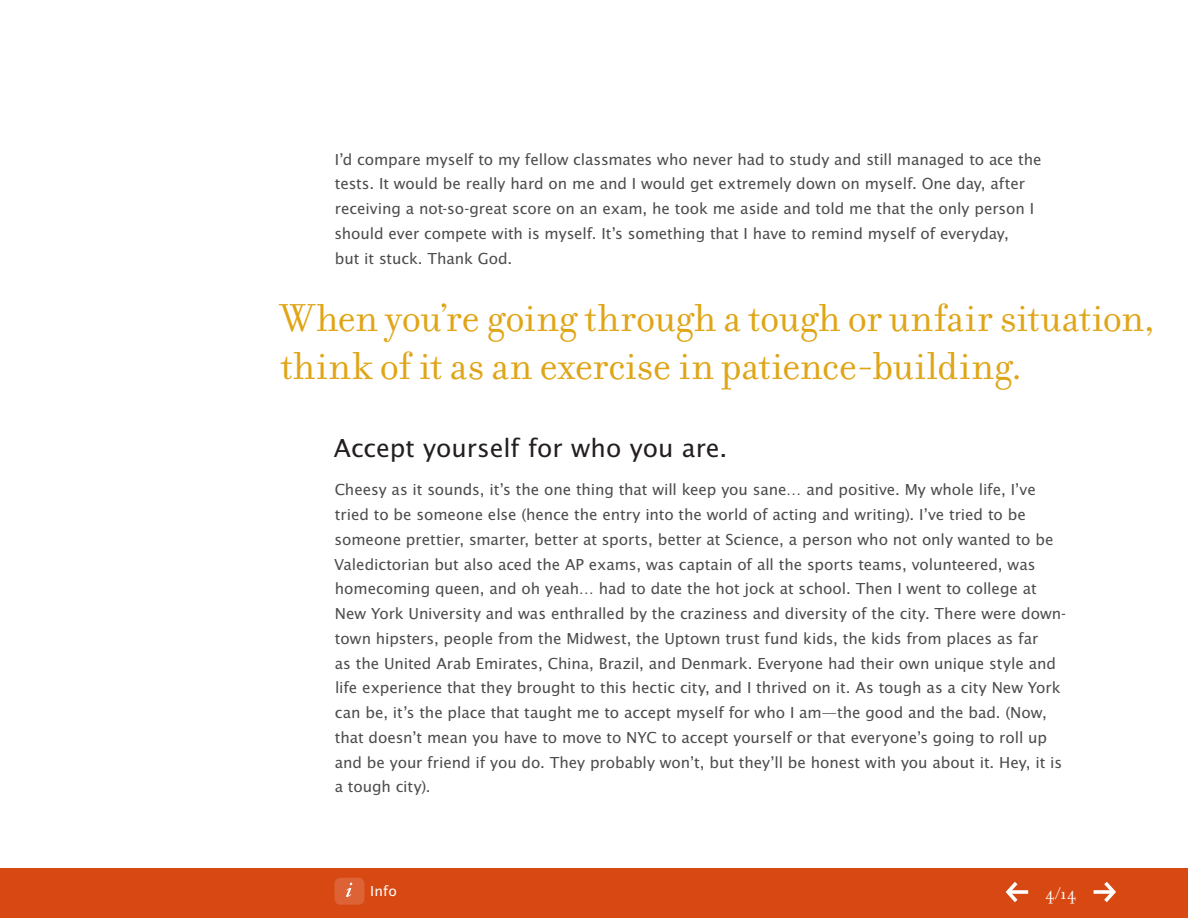
<style>
.page{position:relative;width:1188px;height:918px;background:#fff}
.page>*{position:absolute;margin:0;border:0;box-sizing:border-box;transform-origin:0 0}
.t1{font:42px/48px "Filosofia OT";letter-spacing:-.005em;color:#dfa516}
.t2{font:27px "Lucida Sans EFOP";color:#231f20}
.t3{font:18px "Filosofia OT";color:#fff}
.t4{font:16.5px/24.8px "Lucida Sans EFOP";letter-spacing:-.005em;color:#4b4c4d}
.t5{font:15px "Lucida Sans EFOP";color:#fff}
</style>
<div class="page">
<div style="left:0;top:869px;width:1188px;height:49px;background:#d74812"></div>
<div style="left:334px;top:878px;width:30px;height:27px;background:#dd6336;border-radius:6px"></div>
<svg style="left:346px;top:883px;width:6px;height:14px"></svg>
<svg style="left:1006px;top:882px;width:22px;height:20px"></svg>
<svg style="left:1094px;top:882px;width:22px;height:20px"></svg>
<p class="t4" style="left:335px;top:148px;width:709px">I’d compare myself to my fellow classmates who never had to study and still managed to ace the tests. It would be really hard on me and I would get extremely down on myself. One day, after receiving a not-so-great score on an exam, he took me aside and told me that the only person I should ever compete with is myself. It’s something that I have to remind myself of everyday,<br>but it stuck. Thank God.</p>
<h1 class="t1" style="left:280px;top:294px;width:876px">When you’re going through a tough or unfair situation, think of it as an exercise in patience-building.</h1>
<h2 class="t2" style="left:334px;top:433px;width:395px">Accept yourself for who you are.</h2>
<p class="t4" style="left:334px;top:478px;width:734px">Cheesy as it sounds, it’s the one thing that will keep you sane… and positive. My whole life, I’ve tried to be someone else (hence the entry into the world of acting and writing). I’ve tried to be someone prettier, smarter, better at sports, better at Science, a person who not only wanted to be Valedictorian but also aced the AP exams, was captain of all the sports teams, volunteered, was homecoming queen, and oh yeah… had to date the hot jock at school. Then I went to college at New York University and was enthralled by the craziness and diversity of the city. There were down&shy;town hipsters, people from the Midwest, the Uptown trust fund kids, the kids from places as far<br>as the United Arab Emirates, China, Brazil, and Denmark. Everyone had their own unique style and life experience that they brought to this hectic city, and I thrived on it. As tough as a city New York can be, it’s the place that taught me to accept myself for who I am—the good and the bad. (Now, that doesn’t mean you have to move to NYC to accept yourself or that everyone’s going to roll up and be your friend if you do. They probably won’t, but they’ll be honest with you about it. Hey, it is a tough city).</p>
<p class="t5" style="left:370px;top:883px;width:28px">Info</p>
<p class="t3" style="left:1045px;top:884px;width:33px">4/14</p>
</div>
